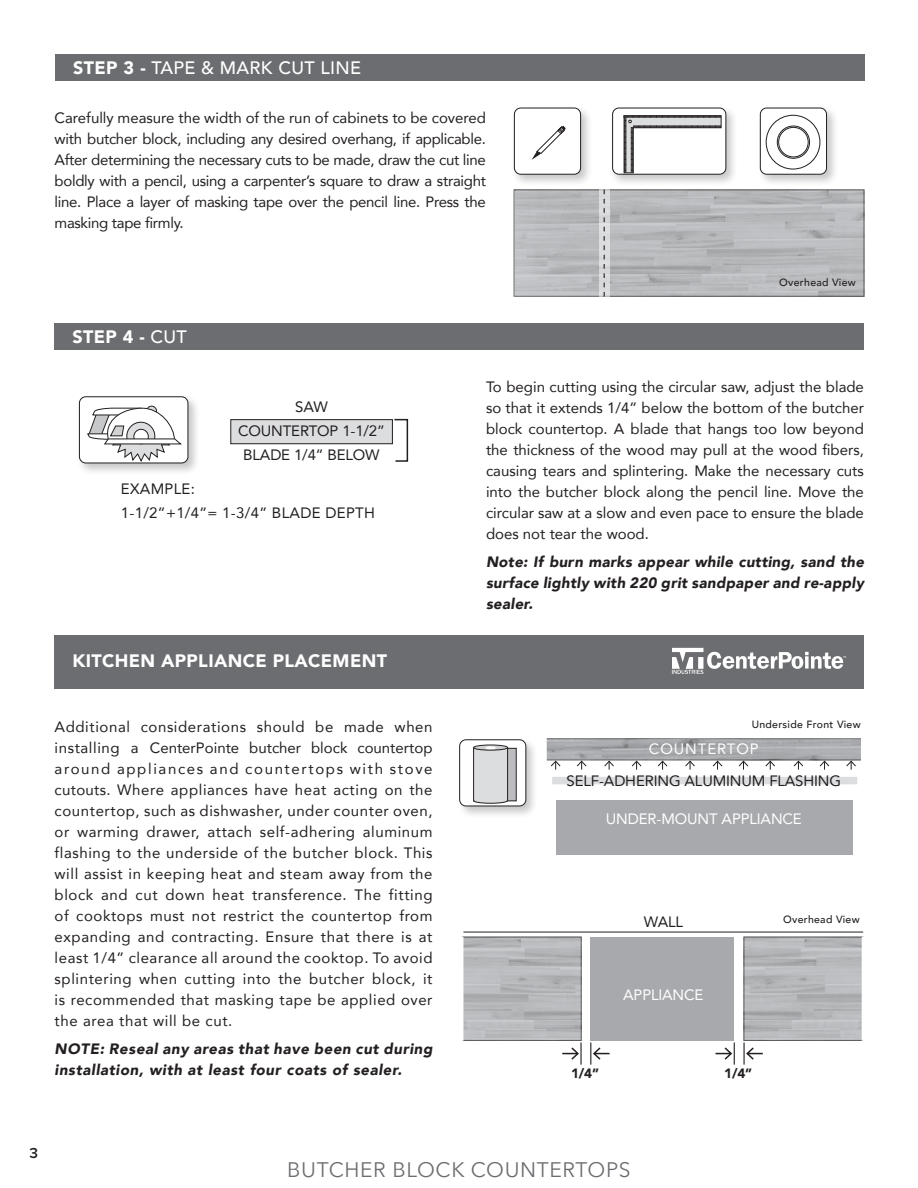
<style>
.page{position:relative;width:918px;height:1188px;background:#fff}
.page>*{position:absolute;margin:0;border:0;box-sizing:border-box;transform-origin:0 0}
.t1{font:21px "Avenir Next";letter-spacing:.03em;color:#6c6d70}
.t2{font:900 18px "Avenir";letter-spacing:.02em;color:#fff}
.t3{font:500 18px "Avenir";letter-spacing:.02em;color:#fff}
.t4{font:15px/21px "Avenir";color:#231f20;text-align:justify}
.t5{font:italic 900 15px/21px "Avenir";letter-spacing:.04em;color:#231f20}
.t6{font:15px/24px "Avenir";letter-spacing:.02em;color:#231f20}
.t7{font:15px "Avenir";letter-spacing:-.01em;color:#fff}
.t8{font:15px "Avenir";letter-spacing:.06em;color:#fff}
.t9{font:600 15px "Proxima Nova";color:#231f20}
.t10{font:900 13.5px "Avenir";color:#231f20}
.t11{font:500 10.5px "Avenir";letter-spacing:.03em;color:#231f20}
.s1{font-weight:900}
.s2{font-weight:500}
</style>
<div class="page">
<div style="left:54px;top:635px;width:810px;height:54px;background:#6c6d70"></div>
<img style="left:672px;top:648px;width:49px;height:21px">
<div style="left:54px;top:323px;width:810px;height:27px;background:#6c6d70"></div>
<div style="left:76px;top:394px;width:125px;height:81px;background:#231f20;opacity:.25"></div>
<div style="left:79px;top:397px;width:109px;height:66px;background:#fff;border-radius:6px"></div>
<div style="left:79px;top:396px;width:109px;height:67px;border:1px solid #231f20;border-radius:6px"></div>
<div style="left:147px;top:406px;width:10px;height:10px;border:1px solid #231f20;border-radius:50%"></div>
<svg style="left:87px;top:408px;width:94px;height:53px"></svg>
<div style="left:231px;top:420px;width:161px;height:24px;background:#dcdddf"></div>
<div style="left:230px;top:419px;width:163px;height:25px;border:1px solid #231f20"></div>
<svg style="left:394px;top:418px;width:15px;height:44px"></svg>
<div style="left:552px;top:777px;width:305px;height:7px;background:#dcdddf"></div>
<img style="left:547px;top:739px;width:314px;height:21px">
<div style="left:556px;top:801px;width:297px;height:54px;background:#a8a9ad"></div>
<svg style="left:685px;top:761px;width:10px;height:9px"></svg>
<svg style="left:713px;top:761px;width:10px;height:9px"></svg>
<svg style="left:739px;top:761px;width:9px;height:9px"></svg>
<svg style="left:765px;top:761px;width:10px;height:9px"></svg>
<svg style="left:793px;top:761px;width:10px;height:9px"></svg>
<svg style="left:820px;top:761px;width:10px;height:9px"></svg>
<svg style="left:846px;top:761px;width:10px;height:9px"></svg>
<svg style="left:658px;top:761px;width:10px;height:9px"></svg>
<svg style="left:632px;top:761px;width:10px;height:9px"></svg>
<svg style="left:604px;top:761px;width:10px;height:9px"></svg>
<svg style="left:577px;top:761px;width:10px;height:9px"></svg>
<svg style="left:551px;top:761px;width:10px;height:9px"></svg>
<div style="left:457px;top:737px;width:81px;height:81px;background:#231f20;opacity:.25"></div>
<div style="left:460px;top:740px;width:66px;height:66px;background:#fff;border-radius:6px"></div>
<div style="left:459px;top:739px;width:67px;height:67px;border:1px solid #231f20;border-radius:6px"></div>
<svg style="left:508px;top:750px;width:6px;height:49px"></svg>
<div style="left:474px;top:748px;width:34px;height:53px;background:#dcdddf"></div>
<div style="left:473px;top:748px;width:35px;height:53px;border:1px solid #231f20"></div>
<div style="left:474px;top:745px;width:34px;height:5px;background:#d1d2d4;border-radius:50%"></div>
<div style="left:473px;top:745px;width:35px;height:5px;border:1px solid #231f20;border-radius:50%"></div>
<svg style="left:486px;top:746px;width:10px;height:3px"></svg>
<hr style="left:474px;top:799px;width:34px;height:4px;background:#dcdddf;border-radius:50%">
<svg style="left:473px;top:800px;width:35px;height:4px"></svg>
<hr style="left:463px;top:932px;width:400px;height:1px;background:#231f20">
<img style="left:744px;top:937px;width:118px;height:103px">
<img style="left:463px;top:937px;width:119px;height:103px">
<div style="left:590px;top:937px;width:144px;height:103px;background:#a8a9ad"></div>
<hr style="left:580px;top:1043px;width:2px;height:22px;background:#231f20">
<hr style="left:743px;top:1043px;width:2px;height:22px;background:#231f20">
<svg style="left:590px;top:1043px;width:20px;height:22px"></svg>
<svg style="left:746px;top:1047px;width:17px;height:13px"></svg>
<svg style="left:562px;top:1047px;width:17px;height:13px"></svg>
<svg style="left:716px;top:1043px;width:19px;height:22px"></svg>
<img style="left:515px;top:190px;width:349px;height:106px">
<div style="left:55px;top:54px;width:810px;height:27px;background:#6c6d70"></div>
<svg style="left:599px;top:190px;width:11px;height:107px"></svg>
<div style="left:511px;top:105px;width:82px;height:82px;background:#231f20;opacity:.25"></div>
<div style="left:514px;top:108px;width:67px;height:66px;background:#fff;border-radius:6px"></div>
<div style="left:514px;top:108px;width:67px;height:67px;border:1px solid #231f20;border-radius:6px"></div>
<svg style="left:532px;top:126px;width:34px;height:34px"></svg>
<div style="left:757px;top:105px;width:82px;height:82px;background:#231f20;opacity:.25"></div>
<div style="left:760px;top:108px;width:67px;height:66px;background:#fff;border-radius:6px"></div>
<div style="left:760px;top:108px;width:67px;height:67px;border:1px solid #231f20;border-radius:6px"></div>
<div style="left:766px;top:115px;width:54px;height:54px;border:1px solid #231f20;border-radius:50%"></div>
<div style="left:777px;top:126px;width:33px;height:33px;border:1px solid #231f20;border-radius:50%"></div>
<div style="left:778px;top:127px;width:31px;height:30px;border:1px solid #231f20;border-radius:50%"></div>
<div style="left:610px;top:105px;width:128px;height:82px;background:#231f20;opacity:.25"></div>
<div style="left:613px;top:108px;width:113px;height:66px;background:#fff;border-radius:6px"></div>
<div style="left:612px;top:108px;width:114px;height:67px;border:1px solid #231f20;border-radius:6px"></div>
<svg style="left:624px;top:115px;width:98px;height:58px"></svg>
<svg style="left:604px;top:190px;width:1px;height:107px"></svg>
<p class="t3" style="left:73px;top:52px;width:290px"><span class="s1">STEP 3 -</span> TAPE &amp; MARK CUT LINE</p>
<p class="t4" style="left:55px;top:107px;width:433px">Carefully measure the width of the run of cabinets to be covered with butcher block, including any desired overhang, if applicable.<br>After determining the necessary cuts to be made, draw the cut line boldly with a pencil, using a carpenter’s square to draw a straight line. Place a layer of masking tape over the pencil line. Press the masking tape firmly.</p>
<p class="t2" style="left:72px;top:321px;width:116px">STEP 4 - <span class="s2">CUT</span></p>
<p class="t11" style="left:779px;top:274px;width:78px">Overhead View</p>
<p class="t4" style="left:238px;top:395px;width:148px;line-height:24px;text-align:center">SAW<br>COUNTERTOP 1-1/2”<br>BLADE 1/4” BELOW</p>
<p class="t6" style="left:121px;top:477px;width:256px">EXAMPLE:<br>1-1/2”+1/4”= 1-3/4” BLADE DEPTH</p>
<p class="t2" style="left:72px;top:646px;width:316px">KITCHEN APPLIANCE PLACEMENT</p>
<p class="t4" style="left:55px;top:716px;width:380px">Additional considerations should be made when installing a CenterPointe butcher block countertop around appliances and countertops with stove cutouts. Where appliances have heat acting on the countertop, such as dishwasher, under counter oven, or warming drawer, attach self-adhering aluminum flashing to the underside of the butcher block. This will assist in keeping heat and steam away from the block and cut down heat transference. The fitting of cooktops must not restrict the countertop from expanding and contracting. Ensure that there is at least 1/4” clearance all around the cooktop. To avoid splintering when cutting into the butcher block, it is recommended that masking tape be applied over the area that will be cut.</p>
<p class="t5" style="left:55px;top:1038px;width:380px">NOTE: Reseal any areas that have been cut during installation, with at least four coats of sealer.</p>
<p class="t4" style="left:486px;top:376px;width:379px">To begin cutting using the circular saw, adjust the blade so that it extends 1/4” below the bottom of the butcher block countertop. A blade that hangs too low beyond the thickness of the wood may pull at the wood fibers, causing tears and splintering. Make the necessary cuts into the butcher block along the pencil line. Move the circular saw at a slow and even pace to ensure the blade does not tear the wood.</p>
<p class="t5" style="left:486px;top:551px;width:380px;text-align:justify">Note: If burn marks appear while cutting, sand the surface lightly with 220 grit sandpaper and re-apply sealer.</p>
<p class="t11" style="left:752px;top:715px;width:111px">Underside Front View</p>
<p class="t8" style="left:649px;top:737px;width:111px">COUNTERTOP</p>
<p class="t4" style="left:567px;top:770px;width:276px">SELF-ADHERING ALUMINUM FLASHING</p>
<p class="t7" style="left:606px;top:807px;width:197px">UNDER-MOUNT APPLIANCE</p>
<p class="t4" style="left:644px;top:911px;width:41px">WALL</p>
<p class="t7" style="left:623px;top:982px;width:82px">APPLIANCE</p>
<p class="t10" style="left:571px;top:1062px;width:30px">1/4”</p>
<p class="t10" style="left:724px;top:1062px;width:30px">1/4”</p>
<p class="t11" style="left:783px;top:910px;width:78px">Overhead View</p>
<p class="t9" style="left:30px;top:1145px;width:10px">3</p>
<h1 class="t1" style="left:287px;top:1152px;width:345px">BUTCHER BLOCK COUNTERTOPS</h1>
</div>
